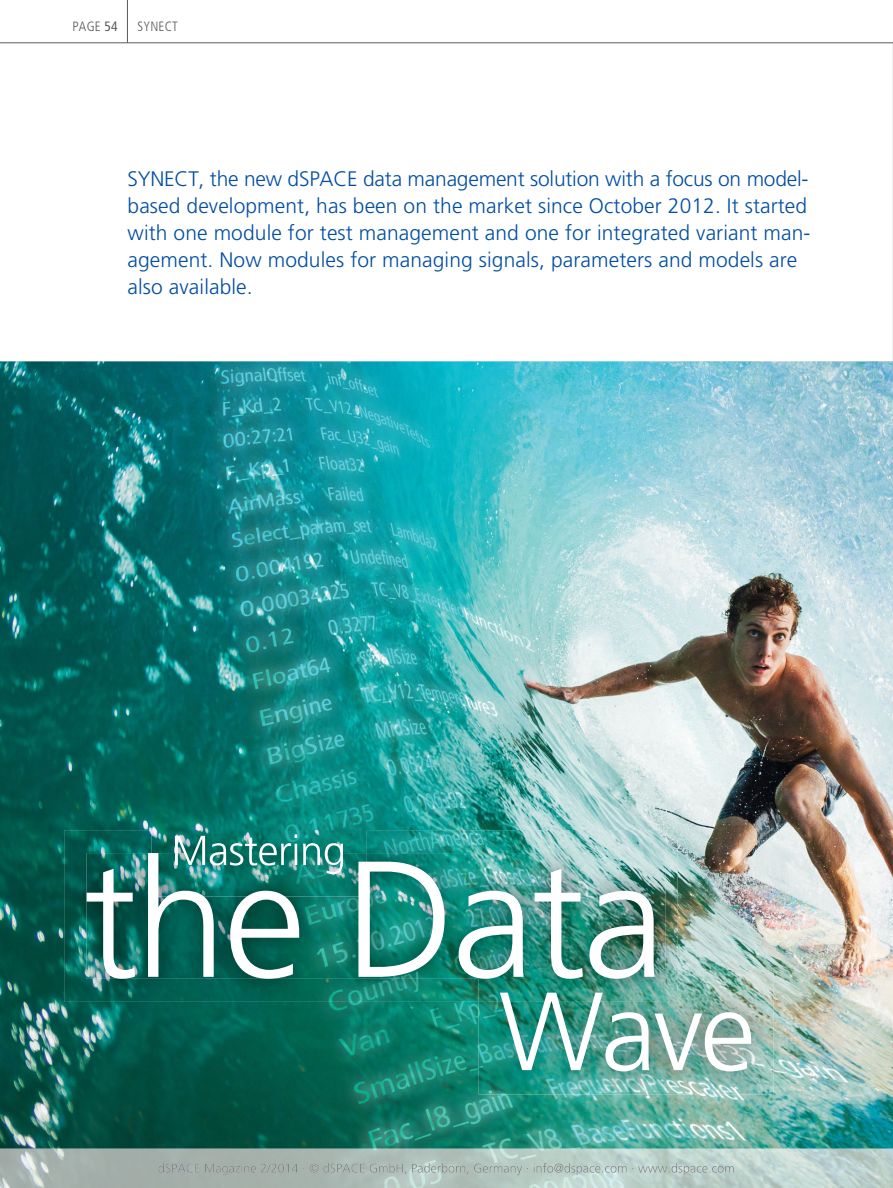
<style>
.page{position:relative;width:893px;height:1188px;background:#fff}
.page>*{position:absolute;margin:0;border:0;box-sizing:border-box;transform-origin:0 0}
.t1{font:300 165px "Frutiger LT Pro";letter-spacing:-.02em;color:#fff}
.t2{font:300 111px "Frutiger LT Pro";color:#fff}
.t3{font:300 21px/27px "Frutiger LT Pro";letter-spacing:.005em;color:#034ea2}
.t4{font:300 condensed 13.5px "Frutiger LT Pro";letter-spacing:.015em;color:#58595b}
.s1{font-weight:400}
</style>
<div class="page">
<svg style="left:128px;top:42px;width:765px;height:1px"></svg>
<hr style="left:0;top:43px;width:893px;height:1px;background:#58595b">
<hr style="left:127px;top:0;width:1px;height:43px;background:#58595b">
<img style="left:0;top:361px;width:893px;height:788px">
<img style="left:152px;top:814px;width:214px;height:16px">
<img style="left:64px;top:830px;width:614px;height:172px">
<img style="left:175px;top:834px;width:168px;height:19px">
<img style="left:87px;top:853px;width:578px;height:126px">
<img style="left:175px;top:853px;width:168px;height:21px">
<img style="left:479px;top:970px;width:294px;height:124px">
<img style="left:479px;top:970px;width:199px;height:32px">
<img style="left:479px;top:970px;width:186px;height:9px">
<img style="left:0;top:1149px;width:893px;height:39px">
<img style="left:158px;top:1163px;width:519px;height:10px">
<p class="t4" style="left:73px;top:18px;width:47px">PAGE <span class="s1">54</span></p>
<p class="t4" style="left:137px;top:18px;width:42px">SYNECT</p>
<p class="t3" style="left:128px;top:165px;width:684px">SYNECT, the new dSPACE data management solution with a focus on model&shy;based development, has been on the market since October 2012. It started with one module for test management and one for integrated variant man&shy;agement. Now modules for managing signals, parameters and models are also available.</p>
<h1 class="t1" style="left:83px;top:824px;width:583px">the Data</h1>
<h2 class="t2" style="left:499px;top:967px;width:258px">Wave</h2>
</div>
